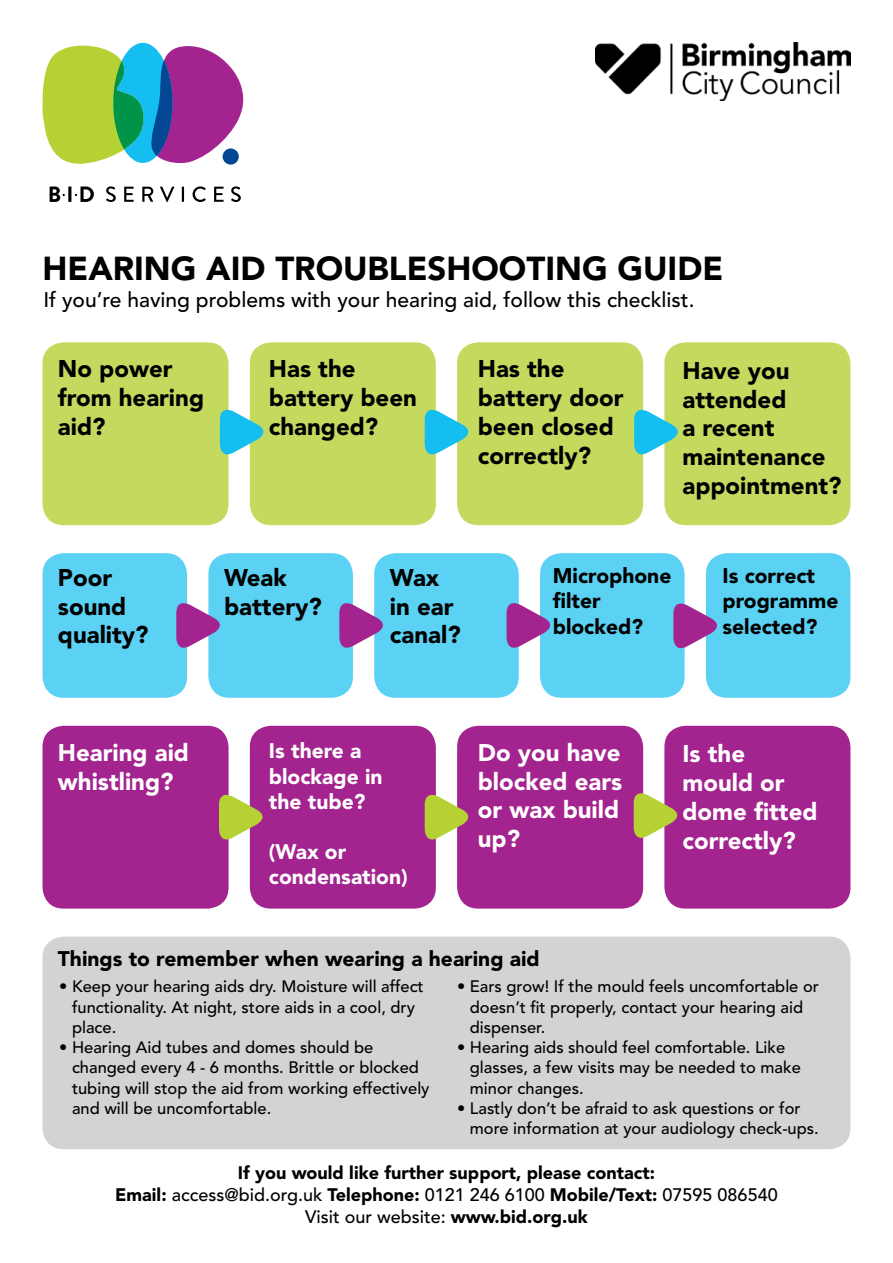
<style>
.page{position:relative;width:893px;height:1263px;background:#fff}
.page>*{position:absolute;margin:0;border:0;box-sizing:border-box;transform-origin:0 0}
.t1{font:900 33px "Avenir LT Std";color:#000}
.t2{font:900 24px/28.8px "Avenir LT Std";color:#000}
.t3{font:900 24px/28.8px "Avenir LT Std";color:#fff}
.t4{font:900 21px/25.2px "Avenir LT Std";color:#000}
.t5{font:500 21px "Avenir LT Std";color:#000}
.t6{font:900 21px/25.2px "Avenir LT Std";color:#fff}
.t7{font:900 18px/21.6px "Avenir LT Std";color:#000;text-align:center}
.t8{font:500 16.5px/20.2px "Avenir LT Std";color:#000}
.s1{font-weight:500}
</style>
<div class="page">
<hr style="left:68px;top:186px;width:3px;height:16px;background:#000">
<svg style="left:106px;top:186px;width:10px;height:16px"></svg>
<svg style="left:124px;top:187px;width:10px;height:15px"></svg>
<svg style="left:142px;top:187px;width:11px;height:15px"></svg>
<svg style="left:160px;top:187px;width:14px;height:15px"></svg>
<svg style="left:182px;top:187px;width:2px;height:15px"></svg>
<svg style="left:193px;top:186px;width:13px;height:16px"></svg>
<svg style="left:214px;top:187px;width:10px;height:15px"></svg>
<svg style="left:231px;top:186px;width:10px;height:16px"></svg>
<svg style="left:50px;top:186px;width:15px;height:16px"></svg>
<svg style="left:75px;top:186px;width:19px;height:16px"></svg>
<svg style="left:43px;top:43px;width:200px;height:122px;background:#93998b"></svg>
<div style="left:43px;top:342px;width:186px;height:183px;background:#c4da5e;border-radius:21px"></div>
<img style="left:595px;top:43px;width:255px;height:58px">
<div style="left:43px;top:553px;width:144px;height:145px;background:#5bd1f4;border-radius:21px"></div>
<div style="left:457px;top:342px;width:186px;height:183px;background:#c4da5e;border-radius:21px"></div>
<div style="left:250px;top:342px;width:186px;height:183px;background:#c4da5e;border-radius:21px"></div>
<div style="left:664px;top:342px;width:186px;height:183px;background:#c4da5e;border-radius:21px"></div>
<svg style="left:220px;top:404px;width:44px;height:56px"></svg>
<div style="left:43px;top:726px;width:186px;height:183px;background:#a3238f;border-radius:21px"></div>
<div style="left:457px;top:726px;width:186px;height:183px;background:#a3238f;border-radius:21px"></div>
<div style="left:250px;top:726px;width:186px;height:183px;background:#a3238f;border-radius:21px"></div>
<div style="left:664px;top:726px;width:186px;height:183px;background:#a3238f;border-radius:21px"></div>
<div style="left:208px;top:553px;width:145px;height:145px;background:#5bd1f4;border-radius:21px"></div>
<div style="left:374px;top:553px;width:145px;height:145px;background:#5bd1f4;border-radius:21px"></div>
<div style="left:540px;top:553px;width:145px;height:145px;background:#5bd1f4;border-radius:21px"></div>
<div style="left:706px;top:553px;width:144px;height:145px;background:#5bd1f4;border-radius:21px"></div>
<div style="left:43px;top:937px;width:807px;height:212px;background:#d1d3d4;border-radius:21px"></div>
<svg style="left:176px;top:597px;width:44px;height:56px"></svg>
<svg style="left:219px;top:789px;width:44px;height:56px"></svg>
<svg style="left:425px;top:404px;width:44px;height:56px"></svg>
<svg style="left:634px;top:404px;width:44px;height:56px"></svg>
<svg style="left:339px;top:597px;width:44px;height:56px"></svg>
<svg style="left:507px;top:597px;width:44px;height:56px"></svg>
<svg style="left:673px;top:598px;width:44px;height:56px"></svg>
<svg style="left:425px;top:789px;width:44px;height:56px"></svg>
<svg style="left:634px;top:787px;width:44px;height:56px"></svg>
<h1 class="t1" style="left:43px;top:249px;width:682px">HEARING AID TROUBLESHOOTING GUIDE</h1>
<p class="t5" style="left:43px;top:287px;width:653px">If you’re having problems with your hearing aid, follow this checklist.</p>
<h2 class="t2" style="left:58px;top:354px;width:148px">No power from hearing aid?</h2>
<h2 class="t2" style="left:269px;top:354px;width:149px">Has the battery been changed?</h2>
<h2 class="t2" style="left:478px;top:354px;width:147px">Has the battery door been closed correctly?</h2>
<h2 class="t2" style="left:682px;top:356px;width:161px">Have you attended<br>a recent maintenance appointment?</h2>
<h2 class="t2" style="left:58px;top:563px;width:92px">Poor sound quality?</h2>
<h2 class="t2" style="left:224px;top:563px;width:99px">Weak battery?</h2>
<h2 class="t2" style="left:390px;top:563px;width:72px">Wax in ear canal?</h2>
<p class="t4" style="left:553px;top:563px;width:120px">Microphone filter blocked?</p>
<p class="t4" style="left:722px;top:563px;width:117px">Is correct programme selected?</p>
<h2 class="t3" style="left:58px;top:738px;width:133px">Hearing aid whistling?</h2>
<p class="t6" style="left:269px;top:738px;width:115px">Is there a blockage in the tube?</p>
<p class="t6" style="left:269px;top:839px;width:140px">(Wax or condensation)</p>
<h2 class="t3" style="left:478px;top:738px;width:146px">Do you have blocked ears or wax build up?</h2>
<h2 class="t3" style="left:682px;top:739px;width:137px">Is the mould or dome fitted correctly?</h2>
<p class="t4" style="left:58px;top:946px;width:483px">Things to remember when wearing a hearing aid</p>
<p class="t8" style="left:72px;top:977px;width:353px;text-indent:-13px">• Keep your hearing aids dry. Moisture will affect functionality. At night, store aids in a cool, dry place.</p>
<p class="t8" style="left:72px;top:1038px;width:359px;text-indent:-13px">• Hearing Aid tubes and domes should be changed every 4 - 6 months. Brittle or blocked tubing will stop the aid from working effectively and will be uncomfortable.</p>
<p class="t8" style="left:470px;top:977px;width:351px;text-indent:-13px">• Ears grow! If the mould feels uncomfortable or doesn’t fit properly, contact your hearing aid dispenser.</p>
<p class="t8" style="left:470px;top:1038px;width:332px;text-indent:-13px">• Hearing aids should feel comfortable. Like glasses, a few visits may be needed to make minor changes.</p>
<p class="t8" style="left:470px;top:1098px;width:350px;text-indent:-13px">• Lastly don’t be afraid to ask questions or for more information at your audiology check-ups.</p>
<p class="t7" style="left:115px;top:1162px;width:664px">If you would like further support, please contact:<br>Email: <span class="s1">access@bid.org.uk</span> Telephone: <span class="s1">0121 246 6100</span> Mobile/Text: <span class="s1">07595 086540<br>Visit our website:</span> www.bid.org.uk</p>
</div>
